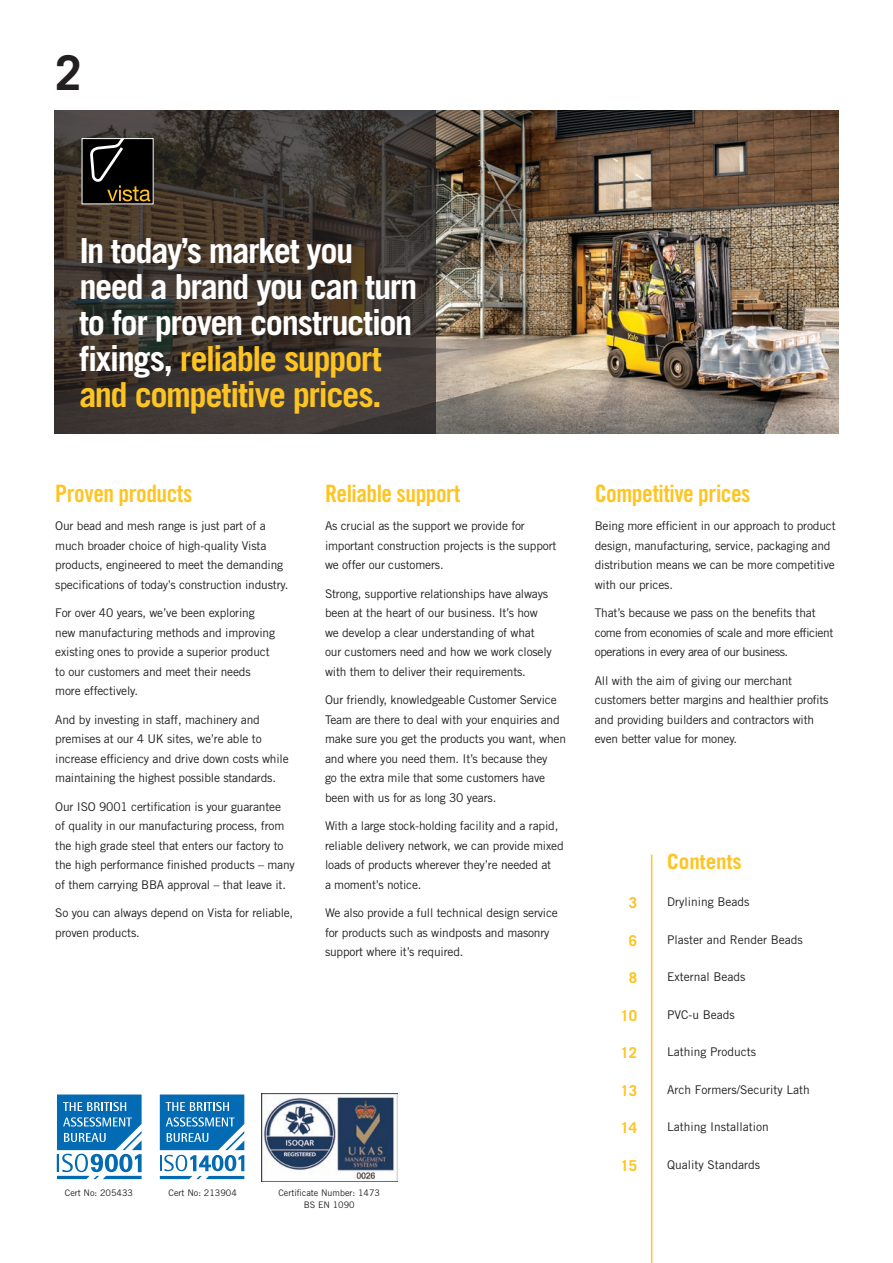
<style>
.page{position:relative;width:893px;height:1263px;background:#fff}
.page>*{position:absolute;margin:0;border:0;box-sizing:border-box;transform-origin:0 0}
.t1{font:700 48px "Trade Gothic LT Std";color:#231f20}
.intro_Head{font:700 34.5px/36px "Trade Gothic LT Std";letter-spacing:-.045em;color:#fff}
._0_00_Intro_-_Sub_A{font:24px "Trade Gothic LT Std Bd Cn 20";letter-spacing:-.02em;color:#fec422}
.t2{font:700 21px "Trade Gothic LT Std";color:#fec422}
.t3{font:700 15px "Trade Gothic LT Std";color:#fec422}
._0_00_Intro_-_Body_A{font:12px/19.5px "Trade Gothic LT Std";letter-spacing:-.015em;color:#231f20}
._0_00_Intro_-_Body_A-2{font:12px/19.5px "Trade Gothic LT Std";letter-spacing:-.035em;color:#231f20}
._3_00_Body_B_-_Produ{font:9px "Trade Gothic LT Std";color:#231f20}
.s1{color:#fec422}
</style>
<div class="page">
<hr style="left:651px;top:854px;width:1px;height:409px;background:#fec422">
<img style="left:436px;top:111px;width:403px;height:323px">
<svg style="left:54px;top:111px;width:382px;height:323px;background:#3d3630"></svg>
<div style="left:82px;top:139px;width:71px;height:65px;background:#000"></div>
<svg style="left:90px;top:140px;width:60px;height:61px"></svg>
<svg style="left:56px;top:1094px;width:86px;height:86px"></svg>
<svg style="left:159px;top:1094px;width:86px;height:86px"></svg>
<img style="left:261px;top:1094px;width:136px;height:88px">
<h1 class="t1" style="left:55px;top:43px;width:28px">2</h1>
<p class="intro_Head" style="left:79px;top:233px;width:339px">In today’s market you need a brand you can turn to for proven construction fixings, <span class="s1">reliable support and competitive prices.</span></p>
<p class="_0_00_Intro_-_Sub_A" style="left:55px;top:479px;width:139px">Proven products</p>
<p class="_0_00_Intro_-_Body_A" style="left:55px;top:516px;width:235px">Our bead and mesh range is just part of a much broader choice of high-quality Vista products, engineered to meet the demanding specifications of today’s construction industry.</p>
<p class="_0_00_Intro_-_Body_A" style="left:55px;top:603px;width:221px">For over 40 years, we’ve been exploring new manufacturing methods and improving existing ones to provide a superior product to our customers and meet their needs more effectively.</p>
<p class="_0_00_Intro_-_Body_A" style="left:55px;top:709px;width:235px">And by investing in staff, machinery and premises at our 4 UK sites, we’re able to increase efficiency and drive down costs while maintaining the highest possible standards.</p>
<p class="_0_00_Intro_-_Body_A" style="left:55px;top:796px;width:241px">Our ISO 9001 certification is your guarantee<br>of quality in our manufacturing process, from the high grade steel that enters our factory to the high performance finished products – many of them carrying BBA approval – that leave it.</p>
<p class="_0_00_Intro_-_Body_A" style="left:55px;top:903px;width:240px">So you can always depend on Vista for reliable, proven products.</p>
<p class="_0_00_Intro_-_Sub_A" style="left:325px;top:479px;width:137px">Reliable support</p>
<p class="_0_00_Intro_-_Body_A" style="left:325px;top:516px;width:233px">As crucial as the support we provide for important construction projects is the support we offer our customers.</p>
<p class="_0_00_Intro_-_Body_A" style="left:325px;top:583px;width:228px">Strong, supportive relationships have always been at the heart of our business. It’s how we develop a clear understanding of what our customers need and how we work closely with them to deliver their requirements.</p>
<p class="_0_00_Intro_-_Body_A" style="left:325px;top:690px;width:243px">Our friendly, knowledgeable Customer Service Team are there to deal with your enquiries and make sure you get the products you want, when and where you need them. It’s because they<br>go the extra mile that some customers have been with us for as long 30 years.</p>
<p class="_0_00_Intro_-_Body_A" style="left:325px;top:816px;width:240px">With a large stock-holding facility and a rapid, reliable delivery network, we can provide mixed loads of products wherever they’re needed at<br>a moment’s notice.</p>
<p class="_0_00_Intro_-_Body_A" style="left:325px;top:903px;width:234px">We also provide a full technical design service for products such as windposts and masonry support where it’s required.</p>
<p class="_3_00_Body_B_-_Produ" style="left:65px;top:1187px;width:70px">Cert No: 205433</p>
<p class="_3_00_Body_B_-_Produ" style="left:169px;top:1187px;width:70px">Cert No: 213904</p>
<p class="_3_00_Body_B_-_Produ" style="left:278px;top:1187px;width:103px">Certificate Number: 1473</p>
<p class="_3_00_Body_B_-_Produ" style="left:304px;top:1199px;width:52px">BS EN 1090</p>
<p class="_0_00_Intro_-_Sub_A" style="left:595px;top:479px;width:157px">Competitive prices</p>
<p class="_0_00_Intro_-_Body_A" style="left:595px;top:516px;width:242px">Being more efficient in our approach to product design, manufacturing, service, packaging and distribution means we can be more competitive with our prices.</p>
<p class="_0_00_Intro_-_Body_A-2" style="left:595px;top:603px;width:240px">That’s because we pass on the benefits that come from economies of scale and more efficient operations in every area of our business.</p>
<p class="_0_00_Intro_-_Body_A" style="left:595px;top:670px;width:235px">All with the aim of giving our merchant customers better margins and healthier profits and providing builders and contractors with even better value for money.</p>
<p class="t3" style="left:629px;top:893px;width:10px">3</p>
<p class="t3" style="left:629px;top:931px;width:10px">6</p>
<p class="t3" style="left:629px;top:968px;width:10px">8</p>
<p class="t3" style="left:620px;top:1006px;width:18px">10</p>
<p class="t3" style="left:620px;top:1043px;width:18px">12</p>
<p class="t3" style="left:620px;top:1081px;width:18px">13</p>
<p class="t3" style="left:620px;top:1118px;width:18px">14</p>
<p class="t3" style="left:620px;top:1156px;width:18px">15</p>
<p class="t2" style="left:667px;top:848px;width:76px">Contents</p>
<p class="_0_00_Intro_-_Body_A" style="left:667px;top:892px;width:84px">Drylining Beads</p>
<p class="_0_00_Intro_-_Body_A" style="left:667px;top:929px;width:137px">Plaster and Render Beads</p>
<p class="_0_00_Intro_-_Body_A" style="left:667px;top:967px;width:80px">External Beads</p>
<p class="_0_00_Intro_-_Body_A" style="left:667px;top:1004px;width:69px">PVC-u Beads</p>
<p class="_0_00_Intro_-_Body_A" style="left:667px;top:1042px;width:91px">Lathing Products</p>
<p class="_0_00_Intro_-_Body_A" style="left:667px;top:1079px;width:144px">Arch Formers/Security Lath</p>
<p class="_0_00_Intro_-_Body_A" style="left:667px;top:1117px;width:103px">Lathing Installation</p>
<p class="_0_00_Intro_-_Body_A" style="left:667px;top:1154px;width:94px">Quality Standards</p>
</div>
